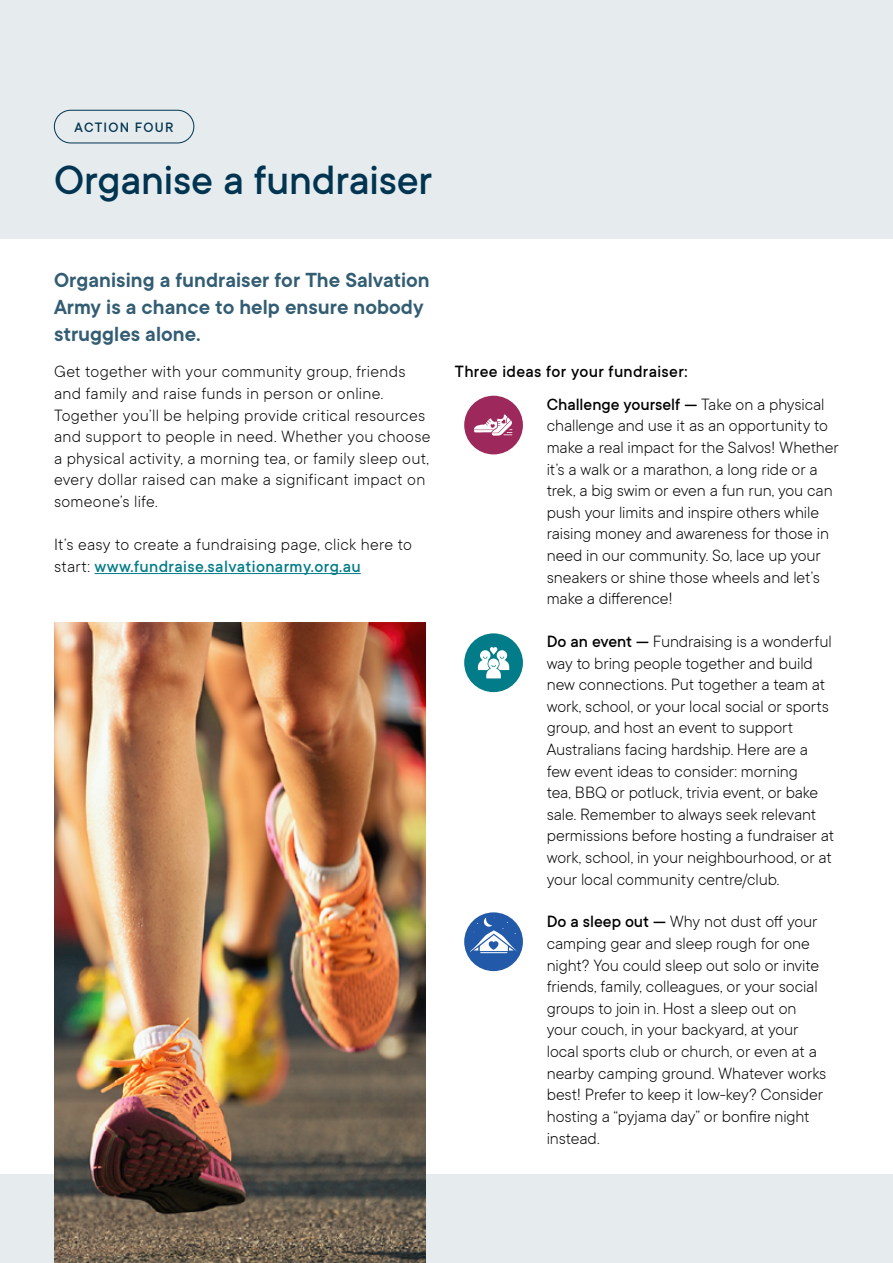
<style>
.page{position:relative;width:893px;height:1263px;background:#e6ebed}
.page>*{position:absolute;margin:0;border:0;box-sizing:border-box;transform-origin:0 0}
.t1{font:500 45px "TT Commons";letter-spacing:-.005em;color:#003450}
.t2{font:600 22.5px/27px "TT Commons";color:#335d73}
.t3{font:300 18px/21.6px "TT Commons";letter-spacing:-.005em;color:#000}
.t4{font:300 18px/21.6px "TT Commons";letter-spacing:.015em;color:#000}
.t5{font:500 18px "TT Commons";letter-spacing:.02em;color:#000}
.t6{font:500 15px "TT Commons";letter-spacing:.08em;color:#003450}
.s1{font-weight:500;color:#007b88}
.s2{font-weight:500}
</style>
<div class="page">
<div style="left:0;top:239px;width:893px;height:934px;background:#fff"></div>
<img style="left:54px;top:623px;width:371px;height:640px">
<hr style="left:95px;top:573px;width:266px;height:1px;background:#007b88">
<div style="left:54px;top:110px;width:140px;height:33px;border:1px solid #003450;border-radius:16px"></div>
<div style="left:464px;top:396px;width:59px;height:58px;background:#9d295c;border-radius:50%"></div>
<svg style="left:474px;top:414px;width:38px;height:22px"></svg>
<div style="left:464px;top:633px;width:59px;height:59px;background:#027c88;border-radius:50%"></div>
<svg style="left:478px;top:647px;width:31px;height:31px"></svg>
<div style="left:464px;top:912px;width:59px;height:59px;background:#225aa9;border-radius:50%"></div>
<svg style="left:470px;top:917px;width:47px;height:36px"></svg>
<p class="t6" style="left:75px;top:117px;width:100px">ACTION FOUR</p>
<h1 class="t1" style="left:54px;top:152px;width:380px">Organise a fundraiser</h1>
<p class="t2" style="left:54px;top:265px;width:377px">Organising a fundraiser for The Salvation<br>Army is a chance to help ensure nobody struggles alone.</p>
<p class="t4" style="left:54px;top:360px;width:378px">Get together with your community group, friends and family and raise funds in person or online.<br>Together you’ll be helping provide critical resources and support to people in need. Whether you choose a physical activity, a morning tea, or family sleep out, every dollar raised can make a significant impact on someone’s life.</p>
<p class="t4" style="left:54px;top:533px;width:359px">It’s easy to create a fundraising page, click here to start: <span class="s1">www.fundraise.salvationarmy.org.au</span></p>
<p class="t5" style="left:455px;top:360px;width:234px">Three ideas for your fundraiser:</p>
<p class="t3" style="left:547px;top:393px;width:294px"><span class="s2">Challenge yourself —</span> Take on a physical challenge and use it as an opportunity to make a real impact for the Salvos! Whether it’s a walk or a marathon, a long ride or a trek, a big swim or even a fun run, you can push your limits and inspire others while raising money and awareness for those in need in our community. So, lace up your sneakers or shine those wheels and let’s make a difference!</p>
<p class="t3" style="left:547px;top:630px;width:289px"><span class="s2">Do an event —</span> Fundraising is a wonderful way to bring people together and build new connections. Put together a team at work, school, or your local social or sports group, and host an event to support Australians facing hardship. Here are a few event ideas to consider: morning<br>tea, BBQ or potluck, trivia event, or bake sale. Remember to always seek relevant permissions before hosting a fundraiser at work, school, in your neighbourhood, or at your local community centre/club.</p>
<p class="t3" style="left:547px;top:910px;width:281px"><span class="s2">Do a sleep out —</span> Why not dust off your camping gear and sleep rough for one night? You could sleep out solo or invite friends, family, colleagues, or your social groups to join in. Host a sleep out on your couch, in your backyard, at your local sports club or church, or even at a nearby camping ground. Whatever works best! Prefer to keep it low-key? Consider hosting a “pyjama day” or bonfire night instead.</p>
</div>
